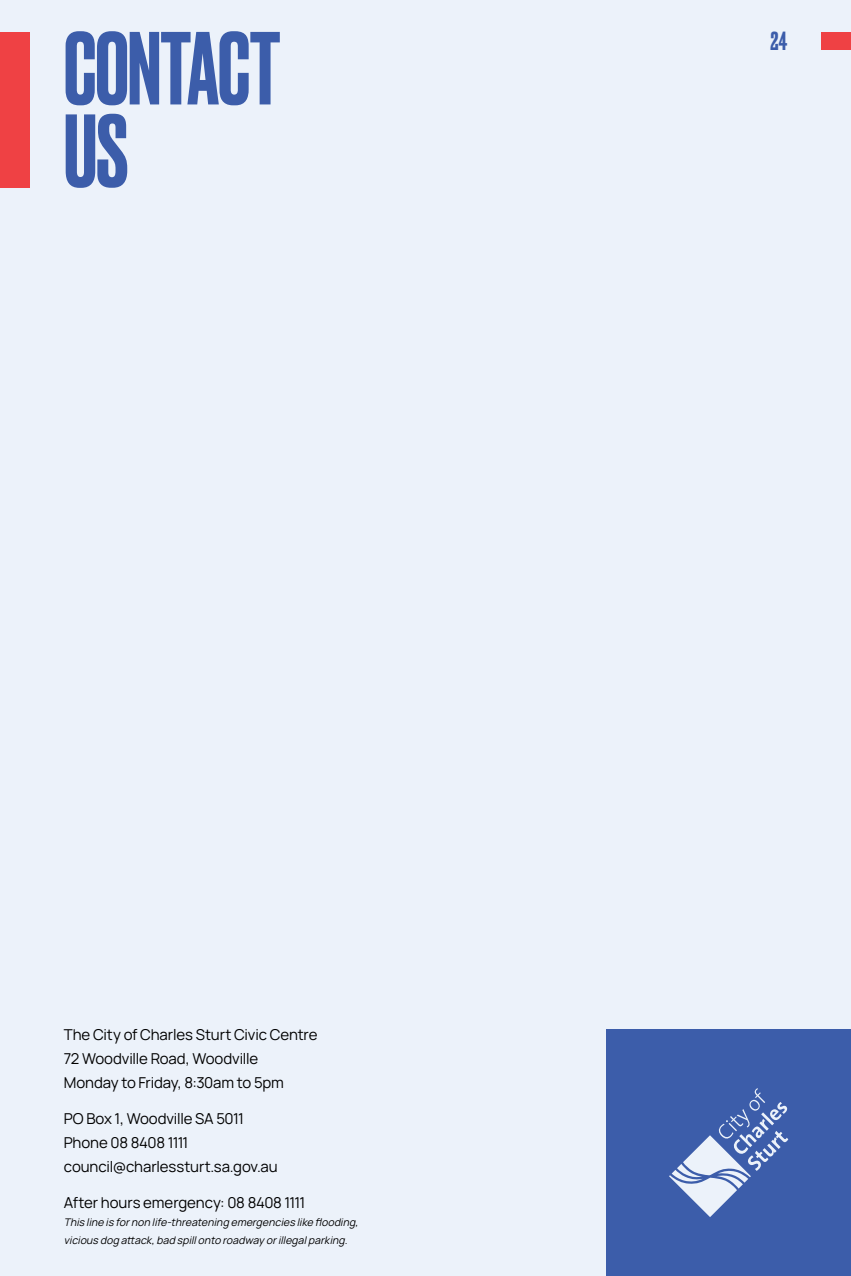
<style>
.page{position:relative;width:851px;height:1276px;background:#fff}
.page>*{position:absolute;margin:0;border:0;box-sizing:border-box;transform-origin:0 0}
.t1{font:500 97.5px/82.5px "Druk";letter-spacing:-.01em;color:#3c5daa}
.t2{font:500 24.6px "Druk";color:#3c5daa}
.t3{font:15px/23.9px "Manrope";letter-spacing:-.01em;color:#000}
.t4{font:italic 10.5px/17.9px "Manrope";color:#000}
</style>
<div class="page">
<div style="left:0;top:0;width:850px;height:1276px;background:#ecf2fa"></div>
<div style="left:821px;top:32px;width:29px;height:17px;background:#ef4144"></div>
<div style="left:0;top:32px;width:30px;height:155px;background:#ef4144"></div>
<div style="left:606px;top:1029px;width:244px;height:247px;background:#3c5daa"></div>
<svg style="left:669px;top:1088px;width:119px;height:129px"></svg>
<h1 class="t1" style="left:64px;top:22px;width:218px">CONTACT<br>US</h1>
<p class="t3" style="left:64px;top:1022px;width:255px">The City of Charles Sturt Civic Centre<br>72 Woodville Road, Woodville<br>Monday to Friday, 8:30am to 5pm</p>
<p class="t3" style="left:64px;top:1106px;width:215px">PO Box 1, Woodville SA 5011<br>Phone 08 8408 1111 council@charlessturt.sa.gov.au</p>
<p class="t3" style="left:64px;top:1190px;width:243px">After hours emergency: 08 8408 1111</p>
<p class="t4" style="left:64px;top:1213px;width:299px">Thisline isfornon life-threatening emergencieslike flooding, viciousdog attack,bad spillonto roadwayorillegalparking.</p>
<h2 class="t2" style="left:770px;top:24px;width:18px">24</h2>
</div>
